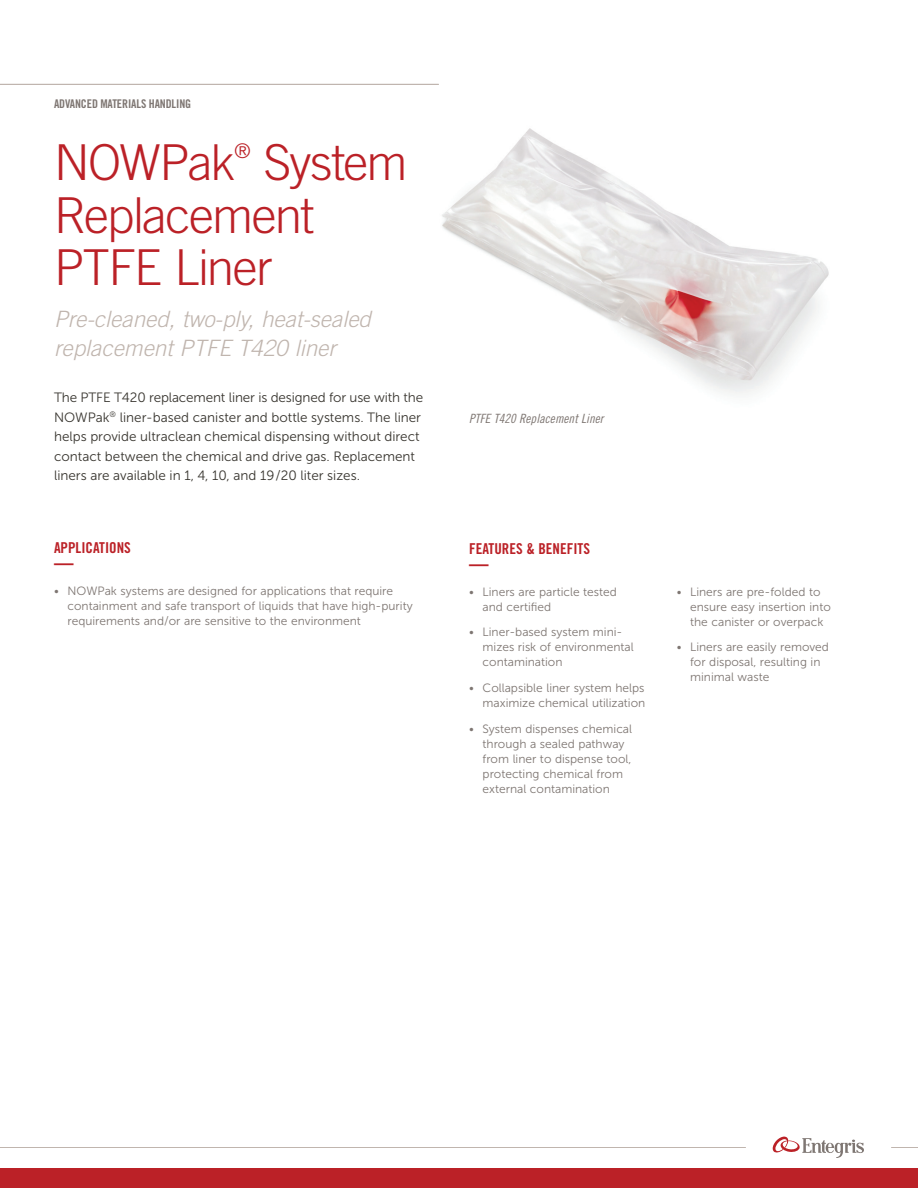
<style>
.page{position:relative;width:918px;height:1188px;background:#fff}
.page>*{position:absolute;margin:0;border:0;box-sizing:border-box;transform-origin:0 0}
.t1{font:300 49.5px/52.5px "Trade Gothic LT Std";letter-spacing:-.035em;color:#bb2127}
.t2{font:italic 300 22.5px/28.5px "Trade Gothic LT Std";color:#c0b5ae}
.t3{font:700 expanded 20.25px "Trade Gothic LT Std";color:#bb2127;scale:.96 1}
.t4{font:300 20.25px "Trade Gothic LT Std";color:#bb2127}
.t5{font:15px "Trade Gothic LT Std Bd Cn 20";color:#bb2127}
.t6{font:13.5px/19.5px "Museo Sans 300";color:#38352f}
.t7{font:12.75px "Trade Gothic LT Std Cn 18 Obl";letter-spacing:.005em;color:#7e7672}
.t8{font:12px/15px "Museo Sans 300";color:#7e7672}
.t9{font:12px "Trade Gothic LT Std Bd Cn 20";letter-spacing:-.01em;color:#7e7672}
</style>
<div class="page">
<div style="left:0;top:1168px;width:918px;height:20px;background:#bb2127"></div>
<svg style="left:891px;top:1147px;width:27px;height:1px"></svg>
<hr style="left:0;top:1147px;width:746px;height:1px;background:#c0b5ae">
<svg style="left:773px;top:1137px;width:91px;height:21px"></svg>
<hr style="left:0;top:84px;width:439px;height:1px;background:#c0b5ae">
<img style="left:442px;top:128px;width:387px;height:266px">
<p class="t9" style="left:54px;top:97px;width:139px">ADVANCED MATERIALS HANDLING</p>
<h1 class="t1" style="left:54px;top:136px;width:183px">NOWPak</h1>
<h3 class="t4" style="left:234px;top:139px;width:18px">®</h3>
<h1 class="t1" style="left:54px;top:136px;width:355px;text-indent:210px">System<br>Replacement<br>PTFE Liner</h1>
<h2 class="t2" style="left:54px;top:305px;width:319px">Pre-cleaned, two-ply, heat-sealed replacement PTFE T420 liner</h2>
<p class="t6" style="left:54px;top:388px;width:371px">The PTFE T420 replacement liner is designed for use with the NOWPak<sup>®</sup> liner-based canister and bottle systems. The liner helps provide ultraclean chemical dispensing without direct contact between the chemical and drive gas. Replacement liners are available in 1, 4, 10, and 19 /20 liter sizes.</p>
<p class="t5" style="left:54px;top:539px;width:78px">APPLICATIONS</p>
<h3 class="t3" style="left:54px;top:549px;width:22px">—</h3>
<p class="t8" style="left:68px;top:583px;width:347px;text-indent:-14px">• NOWPak systems are designed for applications that require containment and safe transport of liquids that have high-purity requirements and/or are sensitive to the environment</p>
<p class="t7" style="left:469px;top:411px;width:136px">PTFE T420 Replacement Liner</p>
<p class="t5" style="left:469px;top:540px;width:122px">FEATURES &amp; BENEFITS</p>
<h3 class="t3" style="left:469px;top:550px;width:22px">—</h3>
<p class="t8" style="left:483px;top:584px;width:136px;text-indent:-14px">• Liners are particle tested and certified</p>
<p class="t8" style="left:483px;top:625px;width:153px;text-indent:-14px">• Liner-based system mini&shy;mizes risk of environmental contamination</p>
<p class="t8" style="left:469px;top:681px;width:178px;text-align:right">• Collapsible liner system helps maximize chemical utilization</p>
<p class="t8" style="left:483px;top:722px;width:151px;text-indent:-14px">• System dispenses chemical through a sealed pathway from liner to dispense tool, protecting chemical from external contamination</p>
<p class="t8" style="left:690px;top:584px;width:142px;text-indent:-14px">• Liners are pre-folded to ensure easy insertion into the canister or overpack</p>
<p class="t8" style="left:690px;top:640px;width:140px;text-indent:-14px">• Liners are easily removed for disposal, resulting in minimal waste</p>
</div>
